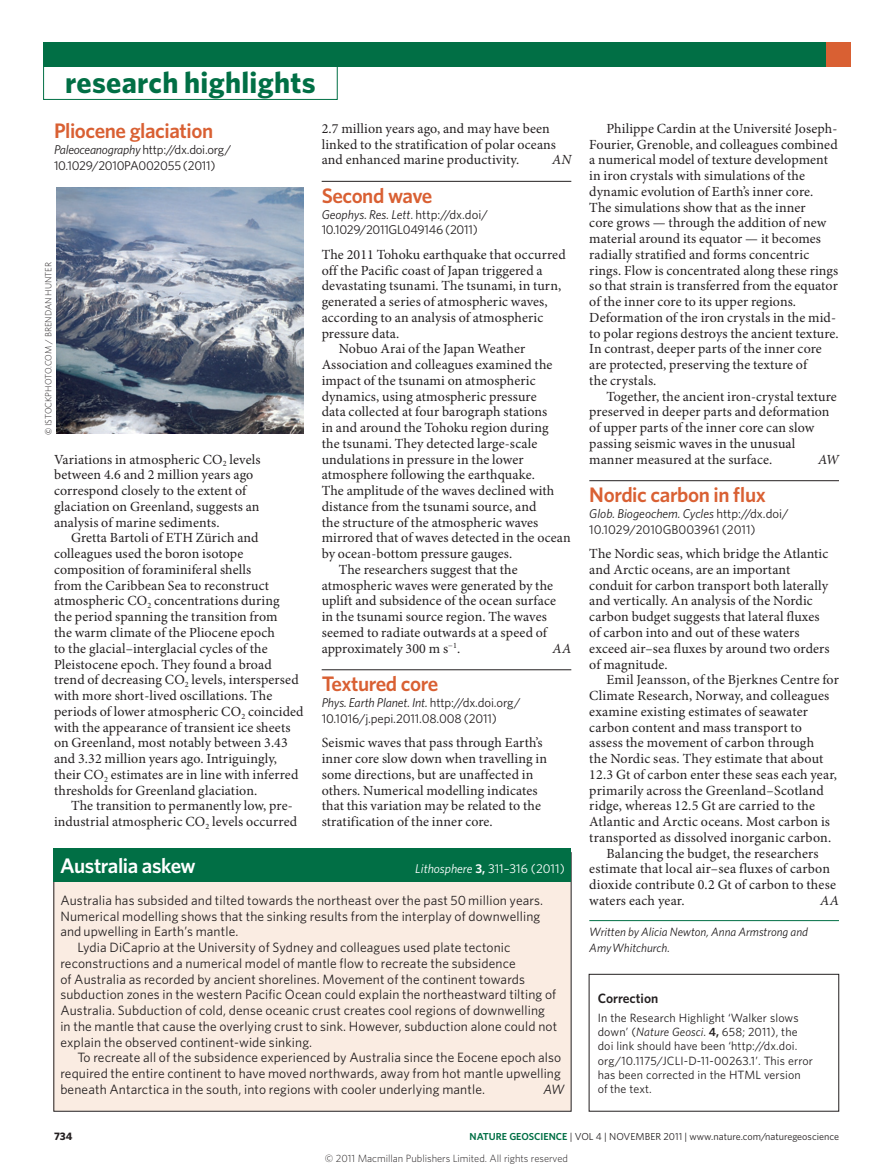
<style>
.page{position:relative;width:893px;height:1174px;background:#fff}
.page>*{position:absolute;margin:0;border:0;box-sizing:border-box;transform-origin:0 0}
.t1{font:700 30px "Whitney";letter-spacing:.01em;color:#016f45}
.Title_w_rule{font:600 21px "Whitney";letter-spacing:-.02em;color:#d96033}
.Title{font:600 21px "Whitney";letter-spacing:-.02em;color:#d96033}
.RH_box_title{font:600 21px "Whitney";letter-spacing:-.02em;color:#fff}
.Body_text{font:13.95px/15.8px "Minion Pro";letter-spacing:.01em;color:#231f20}
.Body_first{font:13.95px/15.8px "Minion Pro";letter-spacing:.01em;color:#231f20}
.Body_text-2{font:italic 13.95px "Minion Pro";letter-spacing:.01em;color:#231f20}
.Box_body_text{font:13.5px/15.8px "Whitney";letter-spacing:.01em;color:#231f20}
.Box_body_first{font:13.5px/15.8px "Whitney";letter-spacing:.01em;color:#231f20}
.FH_correction_head{font:600 13.5px "Whitney";color:#231f20}
.Box_body_text-2{font:italic 13.5px "Whitney";color:#231f20}
.Journal_DOI_ref{font:12.75px/15.8px "Whitney";letter-spacing:-.02em;color:#231f20}
.Journal_DOI_ref-2{font:italic 12.75px "Whitney";color:#231f20}
.Journal_DOI_ref-3{font:12.75px "Whitney";color:#231f20}
.RH_box_title-2{font:12.75px "Whitney";color:#fff}
.FH_correction_body{font:12px/14.2px "Whitney";letter-spacing:.01em;color:#231f20}
.Author_information{font:italic 12px/15.8px "Whitney";color:#231f20}
.t2{font:700 10.8px "Whitney";color:#231f20}
.t3{font:300 10.5px "Whitney";color:#231f20}
.t4{font:10.2px "Whitney";color:#231f20}
.Picture_credit{font:300 9px "Whitney";color:#231f20}
.s1{font-style:italic}
.s2{font-weight:400}
.s3{font-style:normal}
.s4{font-weight:600}
.s5{font-weight:600;color:#016f45}
</style>
<div class="page">
<div style="left:43px;top:66px;width:295px;height:34px;border:1px solid #016f45"></div>
<div style="left:43px;top:43px;width:806px;height:24px;background:#016f45"></div>
<div style="left:826px;top:43px;width:24px;height:24px;background:#d96033"></div>
<hr style="left:322px;top:181px;width:249px;height:1px;background:#231f20">
<hr style="left:322px;top:669px;width:249px;height:1px;background:#231f20">
<hr style="left:589px;top:480px;width:250px;height:1px;background:#231f20">
<hr style="left:589px;top:920px;width:250px;height:1px;background:#016f45">
<div style="left:589px;top:974px;width:250px;height:137px;border:1px solid #231f20"></div>
<div style="left:54px;top:852px;width:517px;height:259px;background:#faece2"></div>
<div style="left:54px;top:848px;width:517px;height:33px;background:#016f45"></div>
<img style="left:56px;top:188px;width:248px;height:246px">
<p class="t1" style="left:65px;top:62px;width:252px">research highlights</p>
<p class="Title" style="left:54px;top:117px;width:161px">Pliocene glaciation</p>
<p class="Journal_DOI_ref" style="left:54px;top:141px;width:179px"><span class="s1">Paleoceanography</span> http://dx.doi.org/</p>
<p class="Journal_DOI_ref" style="left:54px;top:157px;width:163px">10.1029/2010PA002055 (2011)</p>
<p class="Body_text" style="left:322px;top:121px;width:236px">2.7 million years ago, and may have been linked to the stratification of polar oceans and enhanced marine productivity.</p>
<p class="Body_text-2" style="left:552px;top:151px;width:21px">AN</p>
<p class="Picture_credit" style="left:43px;top:435px;width:175px;rotate:-90deg"><span class="s2">©</span> ISTOCKPHOTO.COM / BRENDAN HUNTER</p>
<p class="Body_first" style="left:54px;top:452px;width:208px">Variations in atmospheric CO<sub>2</sub> levels between 4.6 and 2 million years ago correspond closely to the extent of glaciation on Greenland, suggests an analysis of marine sediments.</p>
<p class="Body_text" style="left:54px;top:530px;width:251px;text-indent:17px">Gretta Bartoli of ETH Zürich and colleagues used the boron isotope composition of foraminiferal shells<br>from the Caribbean Sea to reconstruct atmospheric CO<sub>2</sub> concentrations during<br>the period spanning the transition from<br>the warm climate of the Pliocene epoch<br>to the glacial–interglacial cycles of the Pleistocene epoch. They found a broad trend of decreasing CO<sub>2</sub> levels, interspersed with more short-lived oscillations. The periods of lower atmospheric CO<sub>2</sub> coincided with the appearance of transient ice sheets on Greenland, most notably between 3.43 and 3.32 million years ago. Intriguingly, their CO<sub>2</sub> estimates are in line with inferred thresholds for Greenland glaciation.</p>
<p class="Body_text" style="left:54px;top:798px;width:245px;text-indent:17px">The transition to permanently low, pre&shy;industrial atmospheric CO<sub>2</sub> levels occurred</p>
<p class="Title_w_rule" style="left:322px;top:181px;width:112px">Second wave</p>
<p class="Journal_DOI_ref-2" style="left:322px;top:206px;width:168px">Geophys. Res. Lett<span class="s3">. http://dx.doi/</span></p>
<p class="Journal_DOI_ref" style="left:322px;top:222px;width:158px">10.1029/2011GL049146 (2011)</p>
<p class="Body_first" style="left:322px;top:247px;width:246px">The 2011 Tohoku earthquake that occurred off the Pacific coast of Japan triggered a devastating tsunami. The tsunami, in turn, generated a series of atmospheric waves, according to an analysis of atmospheric pressure data.</p>
<p class="Body_text" style="left:322px;top:341px;width:251px;text-indent:17px">Nobuo Arai of the Japan Weather Association and colleagues examined the impact of the tsunami on atmospheric dynamics, using atmospheric pressure<br>data collected at four barograph stations<br>in and around the Tohoku region during<br>the tsunami. They detected large-scale undulations in pressure in the lower atmosphere following the earthquake.<br>The amplitude of the waves declined with distance from the tsunami source, and<br>the structure of the atmospheric waves mirrored that of waves detected in the ocean by ocean-bottom pressure gauges.</p>
<p class="Body_text" style="left:322px;top:562px;width:236px;text-indent:17px">The researchers suggest that the atmospheric waves were generated by the uplift and subsidence of the ocean surface in the tsunami source region. The waves seemed to radiate outwards at a speed of approximately 300 m s<sup>−1</sup>.</p>
<p class="Body_text-2" style="left:553px;top:640px;width:20px">AA</p>
<p class="Title_w_rule" style="left:322px;top:670px;width:118px">Textured core</p>
<p class="Journal_DOI_ref" style="left:322px;top:694px;width:201px"><span class="s1">Phys. Earth Planet. Int.</span> http://dx.doi.org/<br>10.1016/j.pepi.2011.08.008 (2011)</p>
<p class="Body_first" style="left:322px;top:735px;width:227px">Seismic waves that pass through Earth’s inner core slow down when travelling in some directions, but are unaffected in others. Numerical modelling indicates that this variation may be related to the stratification of the inner core.</p>
<p class="RH_box_title" style="left:60px;top:852px;width:137px">Australia askew</p>
<p class="RH_box_title-2" style="left:415px;top:860px;width:151px"><span class="s1">Lithosphere</span> <span class="s4">3,</span> 311–316 (2011)</p>
<p class="Box_body_first" style="left:60px;top:892px;width:484px">Australia has subsided and tilted towards the northeast over the past 50 million years.<br>Numerical modelling shows that the sinking results from the interplay of downwelling and upwelling in Earth’s mantle.</p>
<p class="Box_body_text" style="left:60px;top:939px;width:498px;text-indent:17px">Lydia DiCaprio at the University of Sydney and colleagues used plate tectonic reconstructions and a numerical model of mantle flow to recreate the subsidence<br>of Australia as recorded by ancient shorelines. Movement of the continent towards subduction zones in the western Pacific Ocean could explain the northeastward tilting of Australia. Subduction of cold, dense oceanic crust creates cool regions of downwelling in the mantle that cause the overlying crust to sink. However, subduction alone could not explain the observed continent-wide sinking.</p>
<p class="Box_body_text" style="left:60px;top:1049px;width:502px;text-align:justify;text-indent:17px">To recreate all of the subsidence experienced by Australia since the Eocene epoch also required the entire continent to have moved northwards, away from hot mantle upwelling beneath Antarctica in the south, into regions with cooler underlying mantle.</p>
<p class="Box_body_text-2" style="left:543px;top:1080px;width:23px">AW</p>
<p class="Body_text" style="left:589px;top:121px;width:251px;text-indent:17px">Philippe Cardin at the Université Joseph-Fourier, Grenoble, and colleagues combined a numerical model of texture development in iron crystals with simulations of the dynamic evolution of Earth’s inner core.<br>The simulations show that as the inner<br>core grows — through the addition of new material around its equator — it becomes radially stratified and forms concentric rings. Flow is concentrated along these rings so that strain is transferred from the equator of the inner core to its upper regions.<br>Deformation of the iron crystals in the mid&shy;to polar regions destroys the ancient texture.<br>In contrast, deeper parts of the inner core are protected, preserving the texture of<br>the crystals.</p>
<p class="Body_text" style="left:589px;top:389px;width:249px;text-indent:17px">Together, the ancient iron-crystal texture preserved in deeper parts and deformation of upper parts of the inner core can slow passing seismic waves in the unusual manner measured at the surface.</p>
<p class="Body_text-2" style="left:818px;top:451px;width:22px">AW</p>
<p class="Title_w_rule" style="left:589px;top:481px;width:178px">Nordic carbon in flux</p>
<p class="Journal_DOI_ref-2" style="left:589px;top:505px;width:201px">Glob. Biogeochem. Cycles <span class="s3">http://dx.doi/</span></p>
<p class="Journal_DOI_ref-3" style="left:589px;top:521px;width:168px">10.1029/2010GB003961 (2011)</p>
<p class="Body_first" style="left:589px;top:546px;width:242px">The Nordic seas, which bridge the Atlantic and Arctic oceans, are an important conduit for carbon transport both laterally and vertically. An analysis of the Nordic carbon budget suggests that lateral fluxes of carbon into and out of these waters exceed air–sea fluxes by around two orders of magnitude.</p>
<p class="Body_text" style="left:589px;top:672px;width:251px;text-indent:17px">Emil Jeansson, of the Bjerknes Centre for Climate Research, Norway, and colleagues examine existing estimates of seawater carbon content and mass transport to assess the movement of carbon through<br>the Nordic seas. They estimate that about 12.3 Gt of carbon enter these seas each year, primarily across the Greenland–Scotland ridge, whereas 12.5 Gt are carried to the Atlantic and Arctic oceans. Most carbon is transported as dissolved inorganic carbon.</p>
<p class="Body_text" style="left:589px;top:845px;width:248px;text-indent:17px">Balancing the budget, the researchers estimate that local air–sea fluxes of carbon dioxide contribute 0.2 Gt of carbon to these waters each year.</p>
<p class="Body_text-2" style="left:820px;top:892px;width:20px">AA</p>
<p class="Author_information" style="left:589px;top:924px;width:220px">Written by Alicia Newton, Anna Armstrong and<br>Amy Whitchurch.</p>
<p class="FH_correction_head" style="left:598px;top:989px;width:62px">Correction</p>
<p class="FH_correction_body" style="left:598px;top:1010px;width:217px">In the Research Highlight ‘Walker slows down’ (<span class="s1">Nature Geosci.</span> <span class="s4">4,</span> 658; 2011), the doi link should have been ‘http://dx.doi. org/10.1175/JCLI-D-11-00263.1’. This error has been corrected in the HTML version of the text.</p>
<p class="t2" style="left:54px;top:1129px;width:20px">734</p>
<p class="t4" style="left:469px;top:1129px;width:371px"><span class="s5">NATURE GEOSCIENCE</span> | VOL 4 | NOVEMBER 2011 | www.nature.com/naturegeoscience</p>
<p class="t3" style="left:325px;top:1151px;width:245px">© 2011 Macmillan Publishers Limited. All rights reserved</p>
</div>
